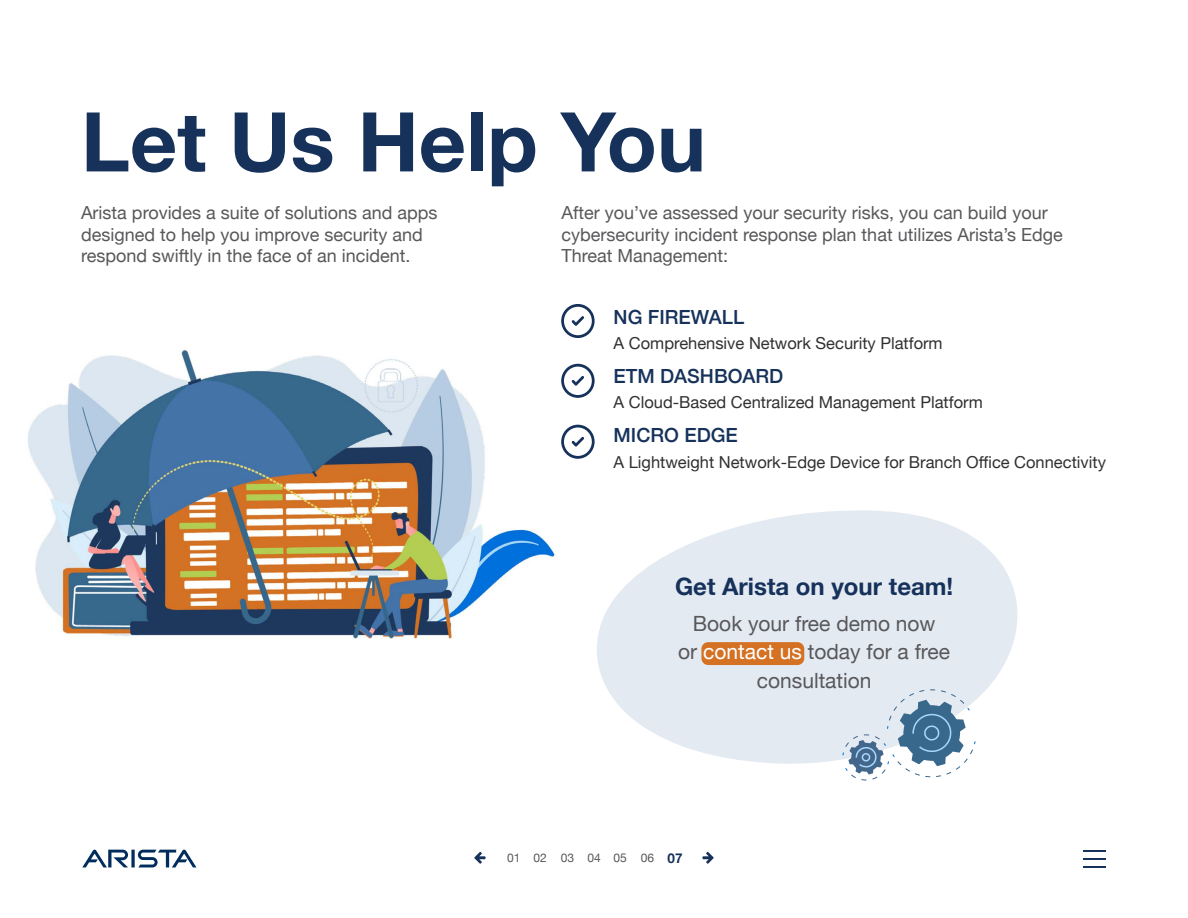
<style>
.page{position:relative;width:1188px;height:918px;background:#fff}
.page>*{position:absolute;margin:0;border:0;box-sizing:border-box;transform-origin:0 0}
.t1{font:700 82.5px "Helvetica Neue";color:#16325b}
.t2{font:700 24px "Helvetica Neue";color:#16325b}
.t3{font:21px/28.5px "Helvetica Neue";color:#58585b;text-align:center}
.t4{font:500 19.5px "Helvetica Neue";color:#16325b}
.t5{font:18px/21.6px "Helvetica Neue";color:#58585b}
.t6{font:16.5px "Helvetica Neue";color:#303030}
.t7{font:700 13.5px "Helvetica Neue";color:#16325b}
.t8{font:12px "Helvetica Neue";color:#58585b}
.s1{color:#fff}
</style>
<div class="page">
<svg style="left:82px;top:850px;width:46px;height:17px"></svg>
<svg style="left:138px;top:850px;width:58px;height:17px"></svg>
<svg style="left:131px;top:850px;width:4px;height:17px"></svg>
<svg style="left:1083px;top:851px;width:23px;height:1px"></svg>
<svg style="left:1083px;top:859px;width:23px;height:1px"></svg>
<hr style="left:1083px;top:866px;width:23px;height:2px;background:#16325b">
<svg style="left:474px;top:852px;width:12px;height:12px"></svg>
<svg style="left:702px;top:852px;width:12px;height:12px"></svg>
<img style="left:27px;top:350px;width:531px;height:289px">
<svg style="left:597px;top:510px;width:421px;height:254px;fill:#e4eaf2"></svg>
<svg style="left:843px;top:689px;width:133px;height:91px"></svg>
<div style="left:701px;top:642px;width:103px;height:23px;background:#d47122;border-radius:7px"></div>
<svg style="left:561px;top:304px;width:34px;height:34px"></svg>
<svg style="left:561px;top:364px;width:34px;height:34px"></svg>
<svg style="left:561px;top:425px;width:34px;height:34px"></svg>
<h1 class="t1" style="left:81px;top:77px;width:626px">Let Us Help You</h1>
<p class="t5" style="left:81px;top:203px;width:358px">Arista provides a suite of solutions and apps designed to help you improve security and respond swiftly in the face of an incident.</p>
<p class="t5" style="left:562px;top:203px;width:503px">After you’ve assessed your security risks, you can build your cybersecurity incident response plan that utilizes Arista’s Edge<br>Threat Management:</p>
<p class="t4" style="left:614px;top:301px;width:132px">NG FIREWALL</p>
<p class="t6" style="left:614px;top:331px;width:331px">A Comprehensive Network Security Platform</p>
<p class="t4" style="left:614px;top:360px;width:171px">ETM DASHBOARD</p>
<p class="t6" style="left:614px;top:391px;width:371px">A Cloud-Based Centralized Management Platform</p>
<p class="t4" style="left:614px;top:420px;width:126px">MICRO EDGE</p>
<p class="t6" style="left:614px;top:450px;width:494px">A Lightweight Network-Edge Device for Branch Office Connectivity</p>
<h2 class="t2" style="left:675px;top:567px;width:280px">Get Arista on your team!</h2>
<p class="t3" style="left:678px;top:610px;width:273px">Book your free demo now<br>or <span class="s1">contact us</span> today for a free consultation</p>
<p class="t8" style="left:507px;top:849px;width:149px">01 02 03 04 05 06</p>
<p class="t7" style="left:668px;top:847px;width:17px">07</p>
</div>
